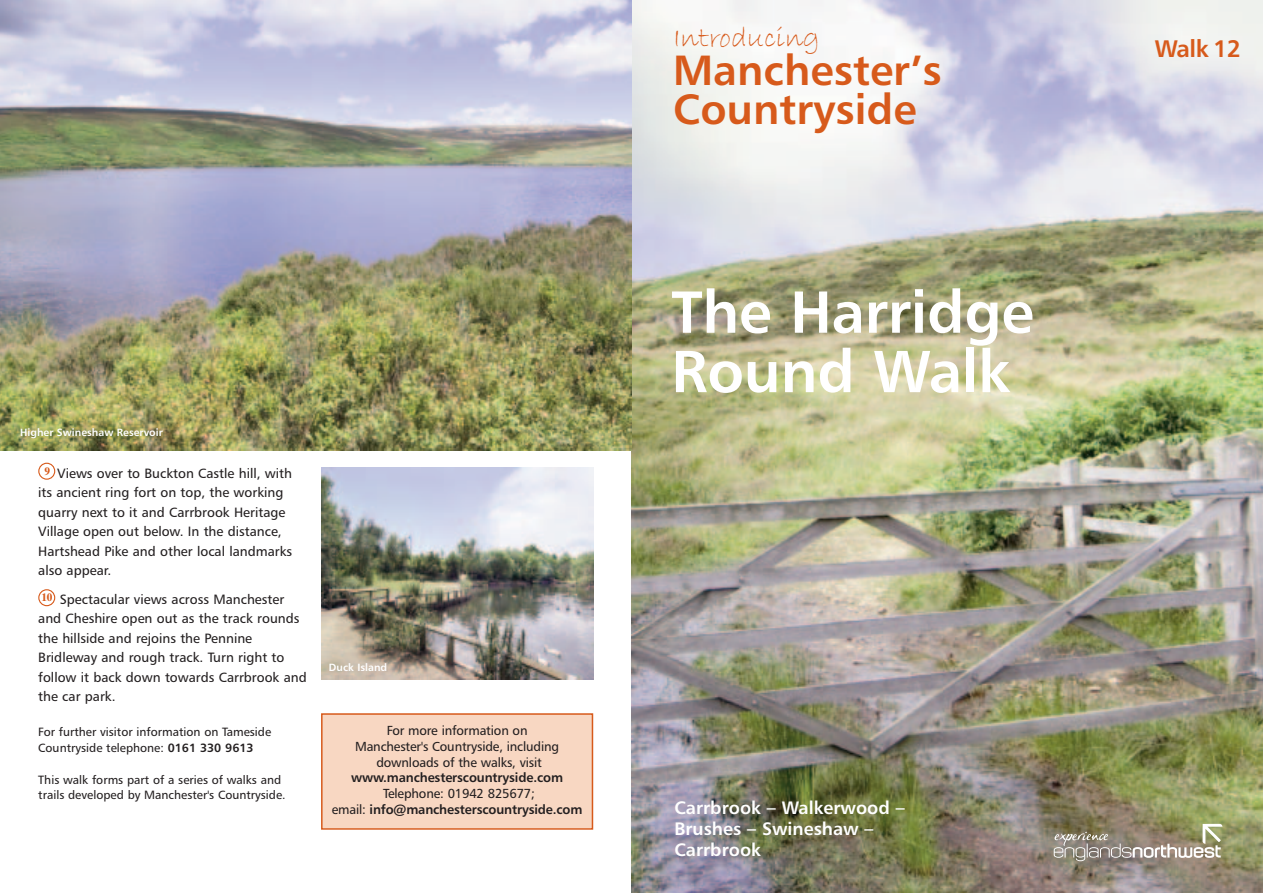
<style>
.page{position:relative;width:1263px;height:893px;background:#fff}
.page>*{position:absolute;margin:0;border:0;box-sizing:border-box;transform-origin:0 0}
.t1{font:59.4px/59.4px "Humanist 777 BT Bold B";letter-spacing:-.005em;color:#fff}
.t2{font:42.3px/39.3px "Humanist 777 BT Bold B";color:#d75a1b}
.t3{font:29.55px "Bradley Hand ITC";color:#d75a1b}
.t4{font:24px "Humanist 777 BT Bold B";letter-spacing:-.02em;color:#d75a1b}
.t5{font:18px/21px "Humanist 777 BT Bold B";color:#fff}
.t6{font:13.5px "Humanist 777 BT Roman B";color:#231f20}
.t7{font:13.2px/15.8px "Humanist 777 BT Bold B";letter-spacing:-.01em;color:#231f20;text-align:center}
.t8{font:13.2px/15.8px "Humanist 777 BT Roman B";letter-spacing:-.01em;color:#231f20;text-align:center}
.t9{font:12px/16.5px "Humanist 777 BT Roman B";color:#231f20}
.t10{font:10.5px "Humanist 777 BT Bold B";color:#fff}
.s1{font-family:"Humanist 777 BT Bold B"}
.s2{font-family:"Humanist 777 BT Roman B"}
</style>
<div class="page">
<img style="left:631px;top:0;width:632px;height:893px">
<div style="left:323px;top:715px;width:269px;height:113px;background:#f8d7c2"></div>
<div style="left:321px;top:713px;width:272px;height:117px;border:2px solid #d75a1b"></div>
<img style="left:0;top:0;width:631px;height:451px">
<svg style="left:1054px;top:824px;width:168px;height:37px;background:#9d9582"></svg>
<svg style="left:38px;top:463px;width:17px;height:17px"></svg>
<svg style="left:38px;top:589px;width:17px;height:17px"></svg>
<img style="left:322px;top:468px;width:271px;height:211px">
<h6 class="t10" style="left:20px;top:428px;width:144px">Higher Swineshaw Reservoir</h6>
<p class="t6" style="left:44px;top:468px;width:249px"><sup>9</sup> Views over to Buckton Castle hill, with</p>
<p class="t6" style="left:38px;top:487px;width:247px">its ancient ring fort on top, the working</p>
<p class="t6" style="left:38px;top:507px;width:249px">quarry next to it and Carrbrook Heritage</p>
<p class="t6" style="left:38px;top:526px;width:245px">Village open out below. In the distance,</p>
<p class="t6" style="left:38px;top:546px;width:255px">Hartshead Pike and other local landmarks</p>
<p class="t6" style="left:38px;top:565px;width:75px">also appear.</p>
<p class="t6" style="left:41px;top:594px;width:244px"><sup>10</sup> Spectacular views across Manchester</p>
<p class="t6" style="left:38px;top:613px;width:263px">and Cheshire open out as the track rounds</p>
<p class="t6" style="left:38px;top:633px;width:215px">the hillside and rejoins the Pennine</p>
<p class="t6" style="left:38px;top:652px;width:248px">Bridleway and rough track. Turn right to</p>
<p class="t6" style="left:38px;top:672px;width:270px">follow it back down towards Carrbrook and</p>
<p class="t6" style="left:38px;top:691px;width:79px">the car park.</p>
<p class="t9" style="left:38px;top:724px;width:235px">For further visitor information on Tameside<br>Countryside telephone: <span class="s1">0161 330 9613</span></p>
<p class="t9" style="left:38px;top:773px;width:249px;line-height:15px">This walk forms part of a series of walks and trails developed by Manchester's Countryside.</p>
<p class="t10" style="left:329px;top:663px;width:60px">Duck Island</p>
<p class="t8" style="left:355px;top:724px;width:206px">For more information on<br>Manchester's Countryside, including downloads of the walks, visit</p>
<p class="t7" style="left:332px;top:771px;width:252px">www.manchesterscountryside.com<br><span class="s2">Telephone: 01942 825677;<br>email:</span> info@manchesterscountryside.com</p>
<p class="t3" style="left:673px;top:27px;width:148px">Introducing</p>
<p class="t2" style="left:673px;top:53px;width:270px">Manchester’s<br>Countryside</p>
<p class="t1" style="left:671px;top:287px;width:364px">The Harridge<br>Round Walk</p>
<p class="t5" style="left:674px;top:799px;width:232px">Carrbrook – Walkerwood –<br>Brushes – Swineshaw –<br>Carrbrook</p>
<p class="t4" style="left:1155px;top:39px;width:88px">Walk 12</p>
</div>
